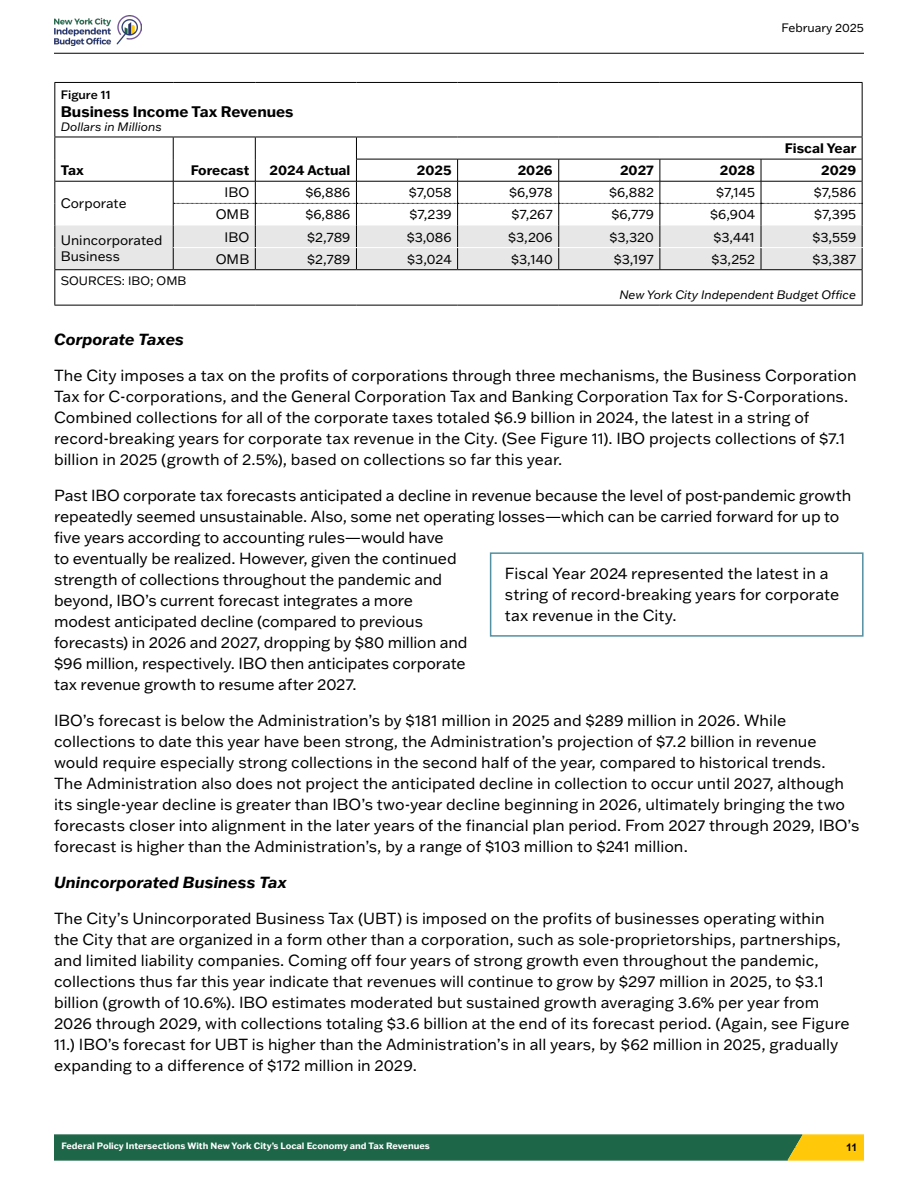
<style>
.page{position:relative;width:918px;height:1188px;background:#fff}
.page>*{position:absolute;margin:0;border:0;box-sizing:border-box;transform-origin:0 0}
.t1{font:15.75px/21px "Franklin Gothic ATF";color:#000}
.Heading_4{font:italic 700 15.75px "Franklin Gothic ATF";letter-spacing:.005em;color:#000}
.t2{font:700 15px "Franklin Gothic ATF";color:#000}
.t3{font:13.5px/16.2px "Franklin Gothic ATF";color:#000}
.t4{font:700 13.5px "Franklin Gothic ATF";color:#000}
.t5{font:italic 12px "Franklin Gothic ATF";color:#000}
.t6{font:12px "Franklin Gothic ATF";color:#000}
.t7{font:500 12px "Franklin Gothic ATF";color:#000}
.t8{font:700 10.5px "Arial";color:#000}
.t9{font:700 9px "Franklin Gothic ATF";color:#fff}
</style>
<div class="page">
<hr style="left:54px;top:53px;width:810px;height:1px;background:#000">
<svg style="left:54px;top:1134px;width:810px;height:27px;background:#357248"></svg>
<img style="left:54px;top:15px;width:87px;height:31px">
<hr style="left:54px;top:270px;width:1px;height:35px;background:#000">
<hr style="left:862px;top:270px;width:1px;height:35px;background:#000">
<hr style="left:54px;top:305px;width:119px;height:1px;background:#000">
<hr style="left:173px;top:305px;width:82px;height:1px;background:#000">
<hr style="left:255px;top:305px;width:101px;height:1px;background:#000">
<hr style="left:356px;top:305px;width:102px;height:1px;background:#000">
<hr style="left:458px;top:305px;width:101px;height:1px;background:#000">
<hr style="left:559px;top:305px;width:101px;height:1px;background:#000">
<hr style="left:660px;top:305px;width:101px;height:1px;background:#000">
<hr style="left:761px;top:305px;width:102px;height:1px;background:#000">
<hr style="left:54px;top:82px;width:119px;height:1px;background:#000">
<hr style="left:54px;top:83px;width:1px;height:54px;background:#000">
<hr style="left:173px;top:82px;width:82px;height:1px;background:#000">
<hr style="left:255px;top:82px;width:101px;height:1px;background:#000">
<hr style="left:356px;top:82px;width:102px;height:1px;background:#000">
<hr style="left:458px;top:82px;width:101px;height:1px;background:#000">
<hr style="left:559px;top:82px;width:101px;height:1px;background:#000">
<hr style="left:660px;top:82px;width:101px;height:1px;background:#000">
<hr style="left:761px;top:82px;width:102px;height:1px;background:#000">
<hr style="left:862px;top:83px;width:1px;height:54px;background:#000">
<svg style="left:54px;top:137px;width:809px;height:133px"></svg>
<div style="left:490px;top:552px;width:374px;height:85px;border:2px solid #5390a1"></div>
<p class="t7" style="left:61px;top:86px;width:51px">Figure 11</p>
<p class="t2" style="left:61px;top:101px;width:234px">Business Income Tax Revenues</p>
<p class="t5" style="left:61px;top:119px;width:103px">Dollars in Millions</p>
<p class="t4" style="left:61px;top:161px;width:25px">Tax</p>
<p class="t4" style="left:191px;top:161px;width:60px">Forecast</p>
<p class="t4" style="left:270px;top:161px;width:82px">2024 Actual</p>
<p class="t6" style="left:782px;top:20px;width:84px">February 2025</p>
<p class="t4" style="left:785px;top:139px;width:73px">Fiscal Year</p>
<p class="t4" style="left:417px;top:161px;width:36px">2025</p>
<p class="t4" style="left:518px;top:161px;width:36px">2026</p>
<p class="t4" style="left:620px;top:161px;width:35px">2027</p>
<p class="t4" style="left:720px;top:161px;width:37px">2028</p>
<p class="t4" style="left:821px;top:161px;width:36px">2029</p>
<p class="t3" style="left:61px;top:195px;width:67px">Corporate</p>
<p class="t3" style="left:224px;top:184px;width:26px">IBO</p>
<p class="t3" style="left:305px;top:184px;width:47px">$6,886</p>
<p class="t3" style="left:409px;top:184px;width:44px">$7,058</p>
<p class="t3" style="left:509px;top:184px;width:45px">$6,978</p>
<p class="t3" style="left:609px;top:184px;width:46px">$6,882</p>
<p class="t3" style="left:716px;top:184px;width:40px">$7,145</p>
<p class="t3" style="left:814px;top:184px;width:44px">$7,586</p>
<p class="t3" style="left:216px;top:206px;width:35px">OMB</p>
<p class="t3" style="left:305px;top:206px;width:47px">$6,886</p>
<p class="t3" style="left:410px;top:206px;width:43px">$7,239</p>
<p class="t3" style="left:512px;top:206px;width:43px">$7,267</p>
<p class="t3" style="left:612px;top:206px;width:44px">$6,779</p>
<p class="t3" style="left:710px;top:206px;width:46px">$6,904</p>
<p class="t3" style="left:814px;top:206px;width:43px">$7,395</p>
<p class="t3" style="left:61px;top:231px;width:103px">Unincorporated<br>Business</p>
<p class="t3" style="left:224px;top:228px;width:26px">IBO</p>
<p class="t3" style="left:307px;top:228px;width:45px">$2,789</p>
<p class="t3" style="left:407px;top:228px;width:46px">$3,086</p>
<p class="t3" style="left:508px;top:228px;width:46px">$3,206</p>
<p class="t3" style="left:609px;top:228px;width:46px">$3,320</p>
<p class="t3" style="left:714px;top:228px;width:43px">$3,441</p>
<p class="t3" style="left:812px;top:228px;width:45px">$3,559</p>
<p class="t3" style="left:216px;top:250px;width:35px">OMB</p>
<p class="t3" style="left:307px;top:250px;width:45px">$2,789</p>
<p class="t3" style="left:407px;top:250px;width:46px">$3,024</p>
<p class="t3" style="left:511px;top:250px;width:43px">$3,140</p>
<p class="t3" style="left:614px;top:250px;width:42px">$3,197</p>
<p class="t3" style="left:712px;top:250px;width:45px">$3,252</p>
<p class="t3" style="left:812px;top:250px;width:45px">$3,387</p>
<p class="t6" style="left:61px;top:272px;width:127px">SOURCES: IBO; OMB</p>
<p class="t5" style="left:619px;top:287px;width:238px">New York City Independent Budget Office</p>
<p class="Heading_4" style="left:54px;top:329px;width:132px">Corporate Taxes</p>
<p class="t1" style="left:54px;top:365px;width:804px">The City imposes a tax on the profits of corporations through three mechanisms, the Business Corporation Tax for C-corporations, and the General Corporation Tax and Banking Corporation Tax for S-Corporations.<br>Combined collections for all of the corporate taxes totaled $6.9 billion in 2024, the latest in a string of record-breaking years for corporate tax revenue in the City. (See Figure 11). IBO projects collections of $7.1 billion in 2025 (growth of 2.5%), based on collections so far this year.</p>
<p class="t1" style="left:54px;top:485px;width:799px">Past IBO corporate tax forecasts anticipated a decline in revenue because the level of post-pandemic growth repeatedly seemed unsustainable. Also, some net operating losses—which can be carried forward for up to five years according to accounting rules—would have<br>to eventually be realized. However, given the continued<br>strength of collections throughout the pandemic and<br>beyond, IBO’s current forecast integrates a more<br>modest anticipated decline (compared to previous<br>forecasts) in 2026 and 2027, dropping by $80 million and<br>$96 million, respectively. IBO then anticipates corporate<br>tax revenue growth to resume after 2027.</p>
<p class="t1" style="left:54px;top:710px;width:807px">IBO’s forecast is below the Administration’s by $181 million in 2025 and $289 million in 2026. While collections to date this year have been strong, the Administration’s projection of $7.2 billion in revenue would require especially strong collections in the second half of the year, compared to historical trends.<br>The Administration also does not project the anticipated decline in collection to occur until 2027, although its single-year decline is greater than IBO’s two-year decline beginning in 2026, ultimately bringing the two forecasts closer into alignment in the later years of the financial plan period. From 2027 through 2029, IBO’s forecast is higher than the Administration’s, by a range of $103 million to $241 million.</p>
<p class="Heading_4" style="left:54px;top:872px;width:234px">Unincorporated Business Tax</p>
<p class="t1" style="left:54px;top:908px;width:797px">The City’s Unincorporated Business Tax (UBT) is imposed on the profits of businesses operating within the City that are organized in a form other than a corporation, such as sole-proprietorships, partnerships, and limited liability companies. Coming off four years of strong growth even throughout the pandemic, collections thus far this year indicate that revenues will continue to grow by $297 million in 2025, to $3.1 billion (growth of 10.6%). IBO estimates moderated but sustained growth averaging 3.6% per year from 2026 through 2029, with collections totaling $3.6 billion at the end of its forecast period. (Again, see Figure 11.) IBO’s forecast for UBT is higher than the Administration’s in all years, by $62 million in 2025, gradually expanding to a difference of $172 million in 2029.</p>
<p class="t1" style="left:505px;top:563px;width:336px">Fiscal Year 2024 represented the latest in a string of record-breaking years for corporate tax revenue in the City.</p>
<p class="t9" style="left:62px;top:1140px;width:370px">Federal Policy Intersections With New York City’s Local Economy and Tax Revenues</p>
<p class="t8" style="left:846px;top:1141px;width:13px">11</p>
</div>
